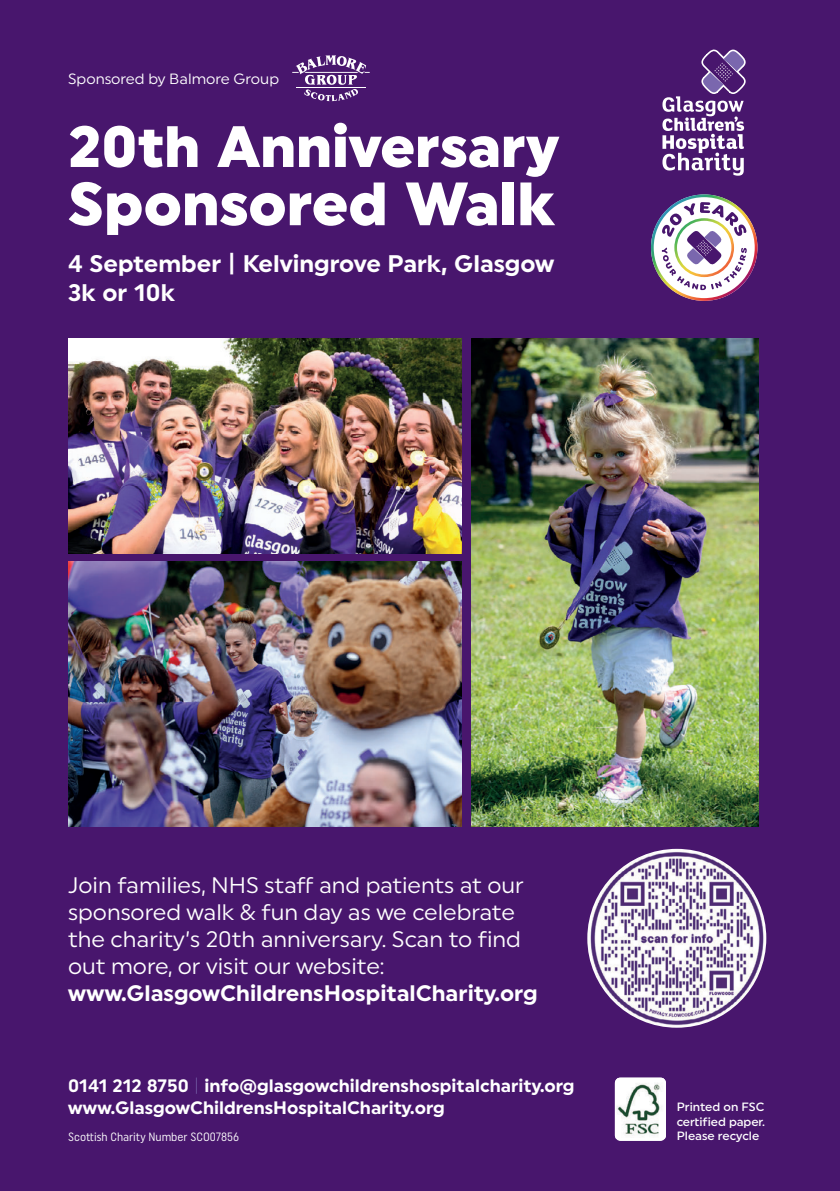
<style>
.page{position:relative;width:840px;height:1191px;background:#fff}
.page>*{position:absolute;margin:0;border:0;box-sizing:border-box;transform-origin:0 0}
.t1{font:900 61px "Uniform";color:#fff}
.t2{font:900 58.2px "Uniform";color:#fff}
.t3{font:700 24px "Uniform";color:#fff}
.t4{font:22.4px/27px "Uniform";color:#fff}
.t5{font:700 22.4px "Uniform";color:#fff}
.t6{font:700 18px "Uniform";color:#fff}
.t7{font:14.8px "Uniform";color:#fff}
.t8{font:500 12px/14.4px "Uniform";color:#fff}
.t9{font:12px "Uniform Condensed";color:#fff}
.s1{font-weight:300;color:#7a67ae}
</style>
<div class="page">
<div style="left:0;top:0;width:839px;height:1191px;background:#48166d"></div>
<svg style="left:662px;top:49px;width:84px;height:127px"></svg>
<img style="left:650px;top:194px;width:107px;height:107px;border-radius:53px">
<svg style="left:653px;top:197px;width:101px;height:101px"></svg>
<img style="left:68px;top:339px;width:393px;height:214px">
<img style="left:68px;top:562px;width:393px;height:265px">
<img style="left:471px;top:339px;width:287px;height:488px">
<img style="left:587px;top:849px;width:178px;height:178px;border-radius:89px">
<svg style="left:292px;top:55px;width:77px;height:46px"></svg>
<hr style="left:296px;top:87px;width:70px;height:1px;background:#fff">
<div style="left:614px;top:1077px;width:51px;height:64px;background:#fff;border-radius:6px"></div>
<img style="left:614px;top:1078px;width:51px;height:60px">
<p class="t7" style="left:68px;top:70px;width:212px">Sponsored by Balmore Group</p>
<p class="t2" style="left:68px;top:112px;width:492px">20th Anniversary</p>
<p class="t1" style="left:68px;top:167px;width:487px">Sponsored Walk</p>
<p class="t3" style="left:68px;top:249px;width:487px">4 September | Kelvingrove Park, Glasgow</p>
<p class="t3" style="left:68px;top:278px;width:108px">3k or 10k</p>
<p class="t4" style="left:68px;top:871px;width:457px">Join families, NHS staff and patients at our sponsored walk &amp; fun day as we celebrate the charity’s 20th anniversary. Scan to find out more, or visit our website:</p>
<p class="t5" style="left:68px;top:979px;width:470px">www.GlasgowChildrensHospitalCharity.org</p>
<p class="t6" style="left:68px;top:1075px;width:507px">0141 212 8750 <span class="s1">|</span> info@glasgowchildrenshospitalcharity.org</p>
<p class="t6" style="left:68px;top:1097px;width:378px">www.GlasgowChildrensHospitalCharity.org</p>
<p class="t9" style="left:68px;top:1129px;width:172px">Scottish Charity Number SCO07856</p>
<p class="t8" style="left:676px;top:1099px;width:89px">Printed on FSC</p>
<p class="t8" style="left:676px;top:1114px;width:90px">certified paper.<br>Please recycle</p>
</div>
